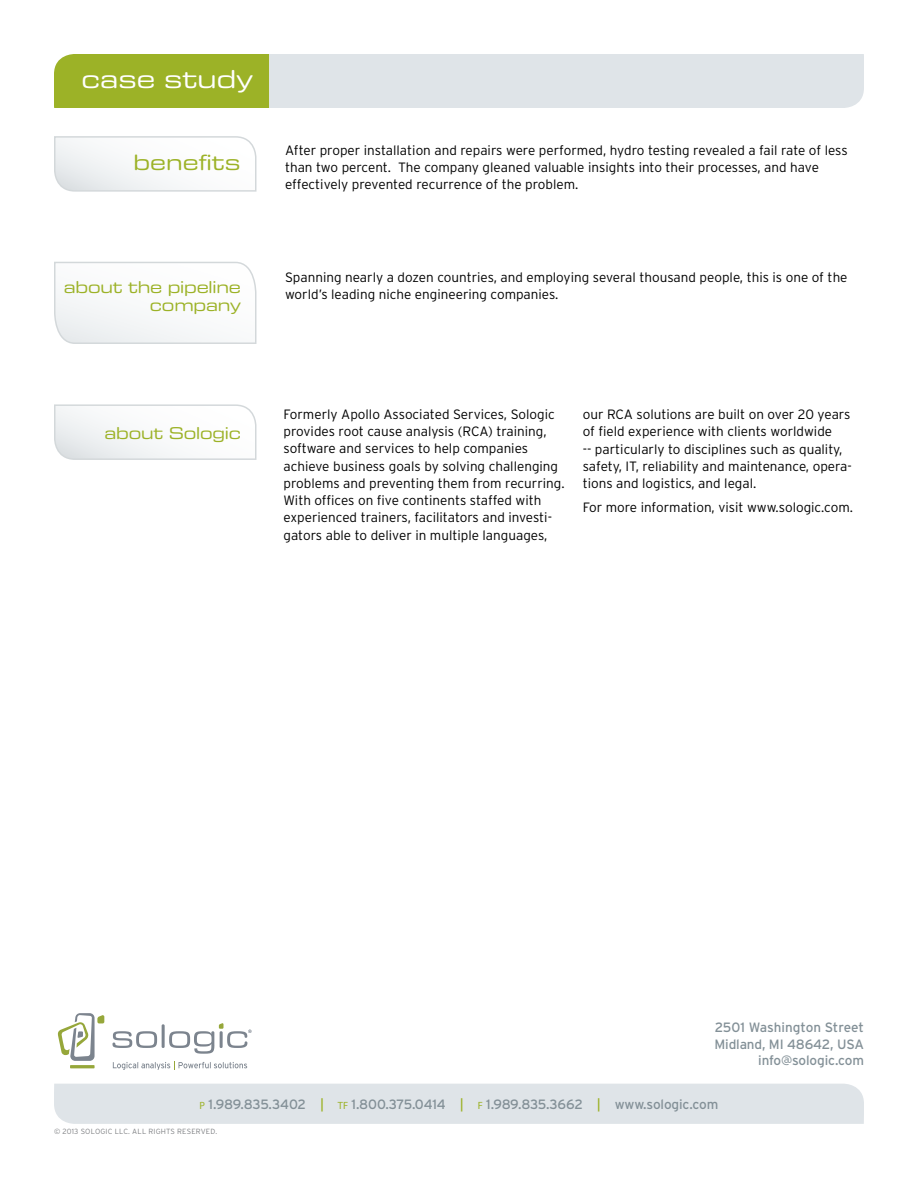
<style>
.page{position:relative;width:918px;height:1188px;background:#fff}
.page>*{position:absolute;margin:0;border:0;box-sizing:border-box;transform-origin:0 0}
.t1{font:31.5px "Aban";color:#fff}
.t2{font:27px "Aban";color:#9cb227}
.t3{font:21px/18px "Aban";letter-spacing:-.01em;color:#9cb227;text-align:right}
.t4{font:300 13.5px/17.2px "Interstate";color:#000}
.t5{font:13.5px/16.5px "Interstate";letter-spacing:-.01em;color:#839097;text-align:right}
.t6{font:300 7.5px "Interstate";letter-spacing:.02em;color:#808285}
.s1{font-family:"Myriad Pro";font-size:10.5px;color:#9cb227}
.s2{color:#9cb227}
</style>
<div class="page">
<div style="left:54px;top:1084px;width:810px;height:40px;background:#dfe4e8"></div>
<svg style="left:54px;top:404px;width:203px;height:56px"></svg>
<svg style="left:54px;top:261px;width:203px;height:83px"></svg>
<svg style="left:54px;top:54px;width:810px;height:54px"></svg>
<svg style="left:54px;top:136px;width:203px;height:56px"></svg>
<hr style="left:70px;top:1065px;width:25px;height:3px;background:#96a73a">
<svg style="left:58px;top:1013px;width:46px;height:48px"></svg>
<svg style="left:113px;top:1061px;width:134px;height:9px"></svg>
<svg style="left:112px;top:1023px;width:139px;height:31px"></svg>
<h1 class="t1" style="left:82px;top:54px;width:173px">case study</h1>
<h2 class="t2" style="left:134px;top:141px;width:108px">benefits</h2>
<p class="t4" style="left:285px;top:141px;width:564px">After proper installation and repairs were performed, hydro testing revealed a fail rate of less than two percent. The company gleaned valuable insights into their processes, and have effectively prevented recurrence of the problem.</p>
<h3 class="t3" style="left:64px;top:277px;width:179px">about the pipeline company</h3>
<h3 class="t3" style="left:105px;top:423px;width:138px">about Sologic</h3>
<p class="t4" style="left:285px;top:268px;width:564px">Spanning nearly a dozen countries, and employing several thousand people, this is one of the world’s leading niche engineering companies.</p>
<p class="t4" style="left:284px;top:405px;width:283px">Formerly Apollo Associated Services, Sologic provides root cause analysis (RCA) training, software and services to help companies achieve business goals by solving challenging problems and preventing them from recurring.<br>With offices on five continents staffed with experienced trainers, facilitators and investi&shy;gators able to deliver in multiple languages,</p>
<p class="t4" style="left:583px;top:406px;width:271px">our RCA solutions are built on over 20 years of field experience with clients worldwide<br>-- particularly to disciplines such as quality, safety, IT, reliability and maintenance, opera&shy;tions and logistics, and legal.</p>
<p class="t4" style="left:583px;top:499px;width:272px">For more information, visit www.sologic.com.</p>
<p class="t5" style="left:714px;top:1019px;width:151px">2501 Washington Street<br>Midland, MI 48642, USA info@sologic.com</p>
<p class="t5" style="left:200px;top:1096px;width:520px"><span class="s1">P</span> 1.989.835.3402 <span class="s2">|</span> <span class="s1">TF</span> 1.800.375.0414 <span class="s2">|</span> <span class="s1">F</span> 1.989.835.3662 <span class="s2">|</span> www.sologic.com</p>
<p class="t6" style="left:54px;top:1127px;width:37px">© 2013 Sologic</p>
<p class="t6" style="left:115px;top:1127px;width:24px">LLC. all</p>
<p class="t6" style="left:149px;top:1127px;width:70px">rights reserved.</p>
</div>
